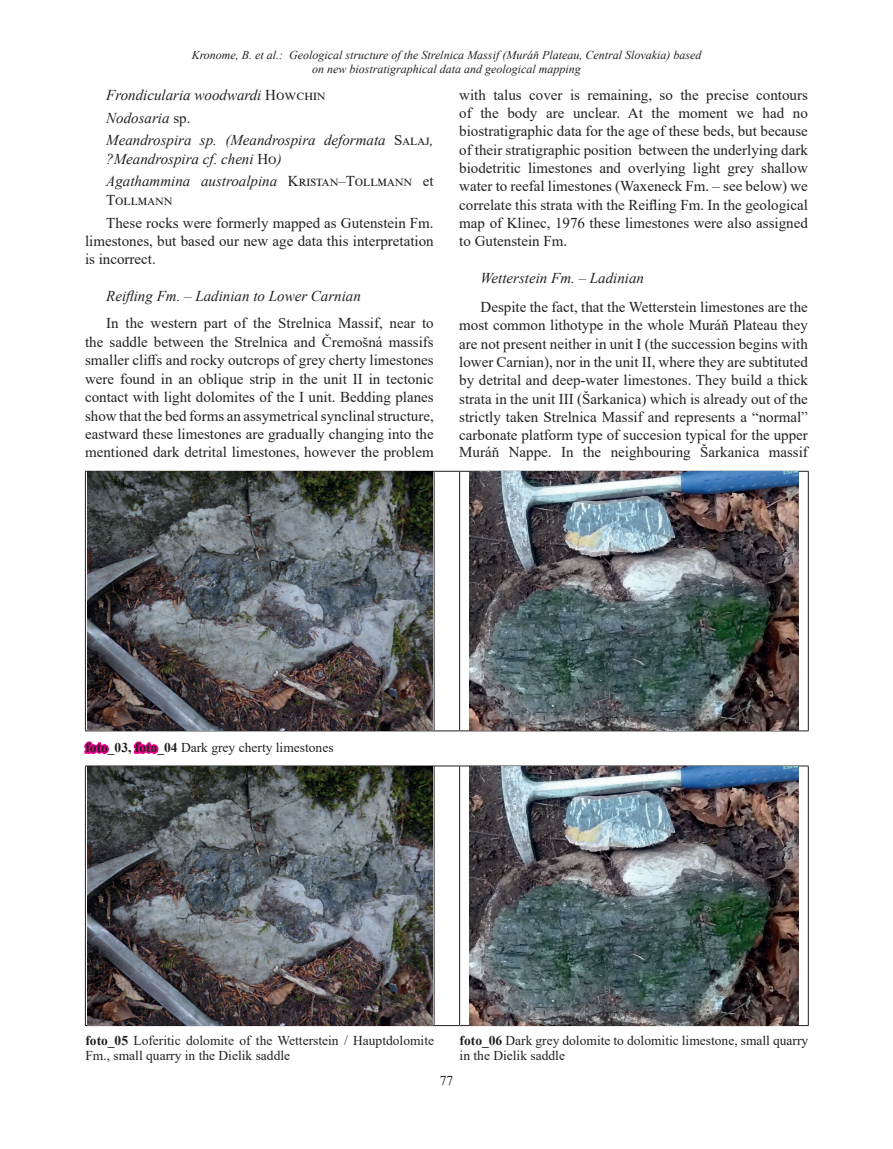
<style>
.page{position:relative;width:893px;height:1149px;background:#fff}
.page>*{position:absolute;margin:0;border:0;box-sizing:border-box;transform-origin:0 0}
.t1{font:15px/18.5px "Times New Roman";color:#231f20;text-align:justify}
.t2{font:italic 15px/22.6px "Times New Roman";color:#231f20}
.t3{font:13.5px/15px "Times New Roman";color:#231f20}
.t4{font:italic 12px/13.5px "Times New Roman";color:#231f20;text-align:center}
.s1{font-style:normal}
.s2{font-weight:700;color:#ed028c}
.s3{font-weight:700}
</style>
<div class="page">
<hr style="left:85px;top:471px;width:349px;height:1px;background:#231f20">
<hr style="left:85px;top:471px;width:1px;height:259px;background:#231f20">
<svg style="left:435px;top:471px;width:24px;height:1px"></svg>
<hr style="left:434px;top:471px;width:1px;height:259px;background:#231f20">
<hr style="left:460px;top:471px;width:349px;height:1px;background:#231f20">
<hr style="left:459px;top:471px;width:1px;height:259px;background:#231f20">
<hr style="left:808px;top:471px;width:1px;height:259px;background:#231f20">
<hr style="left:85px;top:730px;width:349px;height:1px;background:#231f20">
<svg style="left:434px;top:730px;width:26px;height:1px"></svg>
<hr style="left:460px;top:730px;width:349px;height:1px;background:#231f20">
<img style="left:87px;top:471px;width:345px;height:259px">
<img style="left:469px;top:471px;width:330px;height:259px">
<hr style="left:85px;top:765px;width:349px;height:1px;background:#231f20">
<hr style="left:85px;top:766px;width:1px;height:258px;background:#231f20">
<svg style="left:434px;top:765px;width:26px;height:1px"></svg>
<hr style="left:434px;top:766px;width:1px;height:258px;background:#231f20">
<hr style="left:460px;top:765px;width:349px;height:1px;background:#231f20">
<hr style="left:459px;top:766px;width:1px;height:258px;background:#231f20">
<hr style="left:808px;top:766px;width:1px;height:258px;background:#231f20">
<hr style="left:85px;top:1024px;width:349px;height:1px;background:#231f20">
<hr style="left:460px;top:1024px;width:349px;height:1px;background:#231f20">
<img style="left:87px;top:766px;width:345px;height:258px">
<img style="left:469px;top:766px;width:330px;height:258px">
<p class="t4" style="left:192px;top:48px;width:511px">Kronome, B. et al.: Geological structure of the Strelnica Massif (Muráň Plateau, Central Slovakia) based on new biostratigraphical data and geological mapping</p>
<p class="t2" style="left:106px;top:83px;width:329px">Frondicularia woodwardi <span class="s1">Howchin<br></span>Nodosaria <span class="s1">sp.<br></span>Meandrospira sp. (Meandrospira deformata <span class="s1">Salaj</span>,</p>
<p class="t2" style="left:106px;top:147px;width:329px">?Meandrospira cf. cheni <span class="s1">Ho</span>)<br>Agathammina austroalpina <span class="s1">Kristan</span>–<span class="s1">Tollmann et</span></p>
<p class="t1" style="left:106px;top:188px;width:329px;line-height:22.6px">Tollmann<br>These rocks were formerly mapped as Gutenstein Fm.</p>
<p class="t1" style="left:85px;top:231px;width:350px">limestones, but based our new age data this interpretation is incorrect.</p>
<p class="t2" style="left:106px;top:284px;width:256px">Reifling Fm. – Ladinian to Lower Carnian</p>
<p class="t1" style="left:85px;top:313px;width:350px;text-indent:21px">In the western part of the Strelnica Massif, near to the saddle between the Strelnica and Čremošná massifs smaller cliffs and rocky outcrops of grey cherty limestones were found in an oblique strip in the unit II in tectonic contact with light dolomites of the I unit. Bedding planes show that the bed forms an assymetrical synclinal structure, eastward these limestones are gradually changing into the mentioned dark detrital limestones, however the problem</p>
<p class="t1" style="left:459px;top:85px;width:350px">with talus cover is remaining, so the precise contours of the body are unclear. At the moment we had no biostratigraphic data for the age of these beds, but because of their stratigraphic position between the underlying dark biodetritic limestones and overlying light grey shallow water to reefal limestones (Waxeneck Fm. – see below) we correlate this strata with the Reifling Fm. In the geological map of Klinec, 1976 these limestones were also assigned to Gutenstein Fm.</p>
<p class="t2" style="left:480px;top:266px;width:165px">Wetterstein Fm. – Ladinian</p>
<p class="t1" style="left:459px;top:297px;width:350px;text-indent:21px">Despite the fact, that the Wetterstein limestones are the most common lithotype in the whole Muráň Plateau they are not present neither in unit I (the succession begins with lower Carnian), nor in the unit II, where they are subtituted by detrital and deep-water limestones. They build a thick strata in the unit III (Šarkanica) which is already out of the strictly taken Strelnica Massif and represents a “normalˮ carbonate platform type of succesion typical for the upper Muráň Nappe. In the neighbouring Šarkanica massif</p>
<p class="t3" style="left:85px;top:739px;width:250px"><span class="s2">foto</span><span class="s3">_03,</span> <span class="s2">foto</span><span class="s3">_04</span> Dark grey cherty limestones</p>
<p class="t3" style="left:85px;top:1031px;width:350px"><span class="s3">foto_05</span> Loferitic dolomite of the Wetterstein / Hauptdolomite<br>Fm., small quarry in the Dielik saddle</p>
<p class="t3" style="left:460px;top:1031px;width:350px"><span class="s3">foto_06</span> Dark grey dolomite to dolomitic limestone, small quarry in the Dielik saddle</p>
<p class="t3" style="left:440px;top:1072px;width:15px">77</p>
</div>
